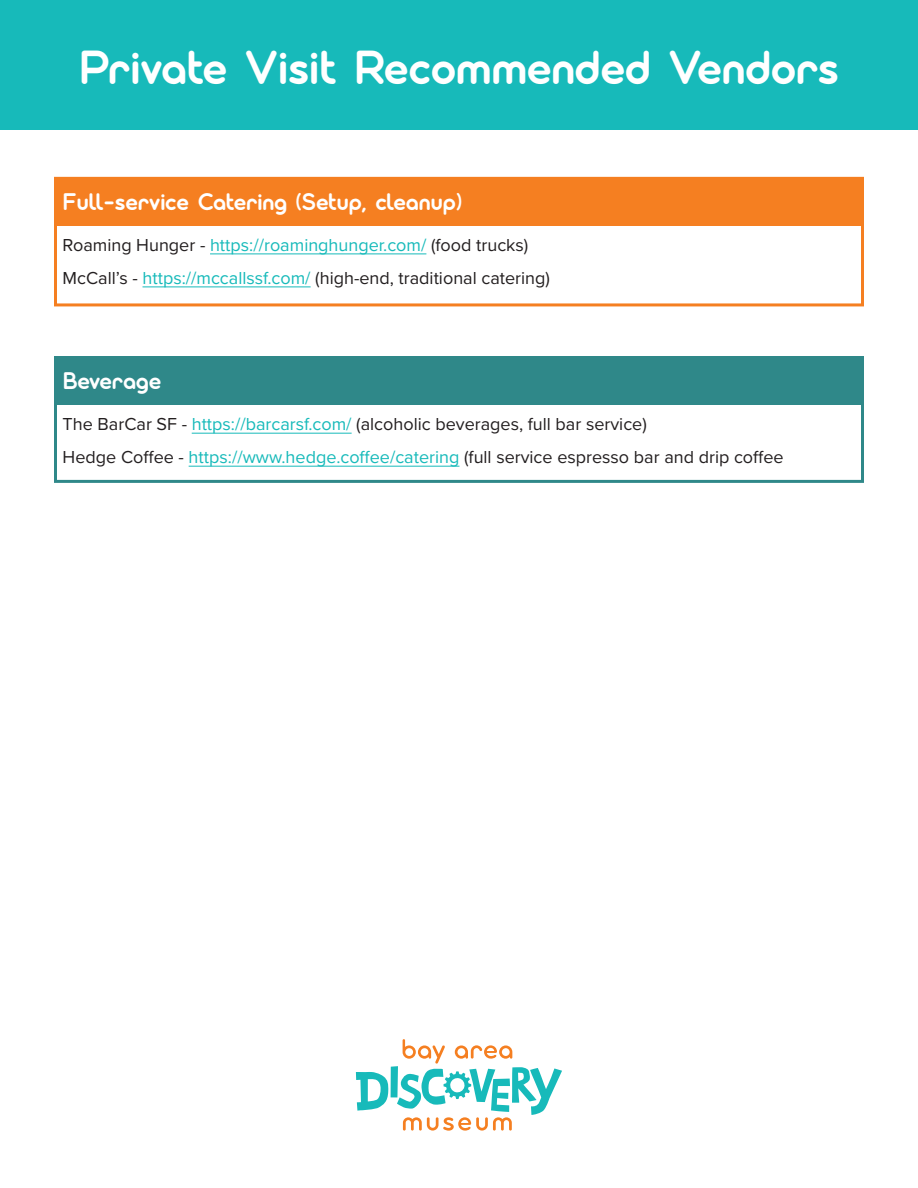
<style>
.page{position:relative;width:918px;height:1188px;background:#fff}
.page>*{position:absolute;margin:0;border:0;box-sizing:border-box;transform-origin:0 0}
.t1{font:700 47.7px "Modulus Pro";letter-spacing:-.01em;color:#fff}
.t2{font:700 24px "Modulus Pro";letter-spacing:-.01em;color:#fff}
.t3{font:18px "Proxima Nova";color:#231f20}
.s1{color:#17baba}
</style>
<div class="page">
<svg style="left:356px;top:1039px;width:206px;height:92px"></svg>
<div style="left:0;top:0;width:918px;height:130px;background:#17baba"></div>
<div style="left:54px;top:177px;width:810px;height:48px;background:#f57f21"></div>
<div style="left:54px;top:177px;width:810px;height:129px;border:3px solid #f57f21"></div>
<hr style="left:210px;top:253px;width:216px;height:1px;background:#17baba">
<hr style="left:143px;top:286px;width:168px;height:1px;background:#17baba">
<div style="left:54px;top:356px;width:810px;height:49px;background:#2f8889"></div>
<div style="left:54px;top:360px;width:810px;height:123px;border:3px solid #2f8889"></div>
<hr style="left:192px;top:433px;width:160px;height:1px;background:#17baba">
<hr style="left:189px;top:466px;width:270px;height:1px;background:#17baba">
<p class="t1" style="left:79px;top:38px;width:761px">Private Visit Recommended Vendors</p>
<p class="t2" style="left:63px;top:187px;width:401px">Full-service Catering (Setup, cleanup)</p>
<p class="t3" style="left:63px;top:232px;width:467px">Roaming Hunger - <span class="s1">https://roaminghunger.com/</span> (food trucks)</p>
<p class="t3" style="left:63px;top:265px;width:489px">McCall’s - <span class="s1">https://mccallssf.com/</span> (high-end, traditional catering)</p>
<p class="t2" style="left:63px;top:367px;width:100px">Beverage</p>
<p class="t3" style="left:63px;top:411px;width:586px">The BarCar SF - <span class="s1">https://barcarsf.com/</span> (alcoholic beverages, full bar service)</p>
<p class="t3" style="left:63px;top:444px;width:723px">Hedge Coffee - <span class="s1">https://www.hedge.coffee/catering</span> (full service espresso bar and drip coffee</p>
</div>
